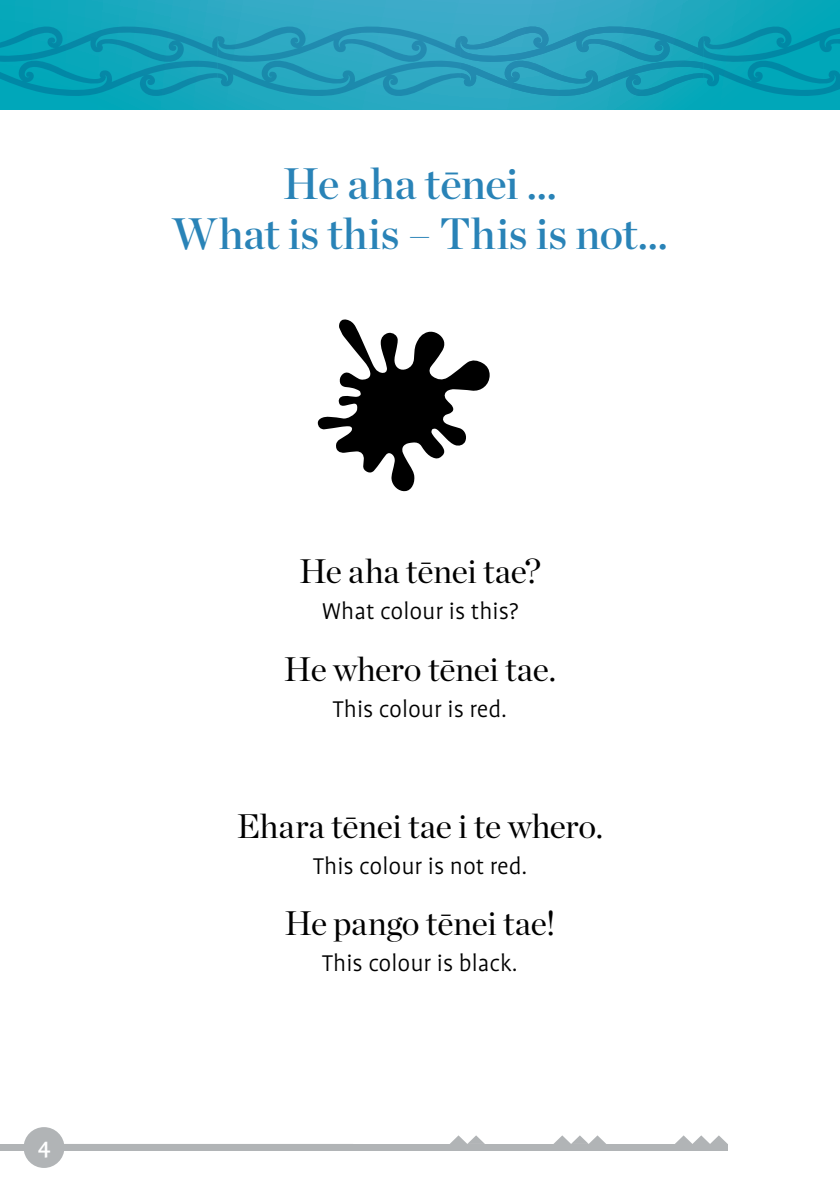
<style>
.page{position:relative;width:840px;height:1191px;background:#fff}
.page>*{position:absolute;margin:0;border:0;box-sizing:border-box;transform-origin:0 0}
.t1{font:44px/50px "Chronicle Display Semi";color:#2983b7;text-align:center}
.t2{font:34px "Chronicle Display";letter-spacing:-.005em;color:#000}
.t3{font:300 26px "Profile Pro";color:#000}
.t4{font:500 24px "Profile Pro";color:#fff}
</style>
<div class="page">
<svg style="left:0;top:0;width:839px;height:109px;background:#21a8c0"></svg>
<svg style="left:0;top:22px;width:839px;height:78px;background:#1a9eb8"></svg>
<div style="left:0;top:1144px;width:727px;height:6px;background:#b1b4b6"></div>
<svg style="left:675px;top:1135px;width:52px;height:9px"></svg>
<svg style="left:553px;top:1135px;width:53px;height:9px"></svg>
<svg style="left:450px;top:1135px;width:34px;height:9px"></svg>
<div style="left:24px;top:1127px;width:40px;height:41px;background:#b1b4b6;border-radius:50%"></div>
<svg style="left:317px;top:319px;width:172px;height:172px"></svg>
<h1 class="t1" style="left:172px;top:156px;width:497px">He aha tēnei …<br>What is this – This is not…</h1>
<p class="t4" style="left:38px;top:1132px;width:14px">4</p>
<h2 class="t2" style="left:299px;top:545px;width:243px">He aha tēnei tae?</h2>
<p class="t3" style="left:321px;top:597px;width:198px">What colour is this?</p>
<h2 class="t2" style="left:284px;top:643px;width:273px">He whero tēnei tae.</h2>
<p class="t3" style="left:333px;top:695px;width:175px">This colour is red.</p>
<h2 class="t2" style="left:237px;top:799px;width:367px">Ehara tēnei tae i te whero.</h2>
<p class="t3" style="left:313px;top:851px;width:215px">This colour is not red.</p>
<h2 class="t2" style="left:284px;top:897px;width:272px">He pango tēnei tae!</h2>
<p class="t3" style="left:322px;top:949px;width:197px">This colour is black.</p>
</div>
